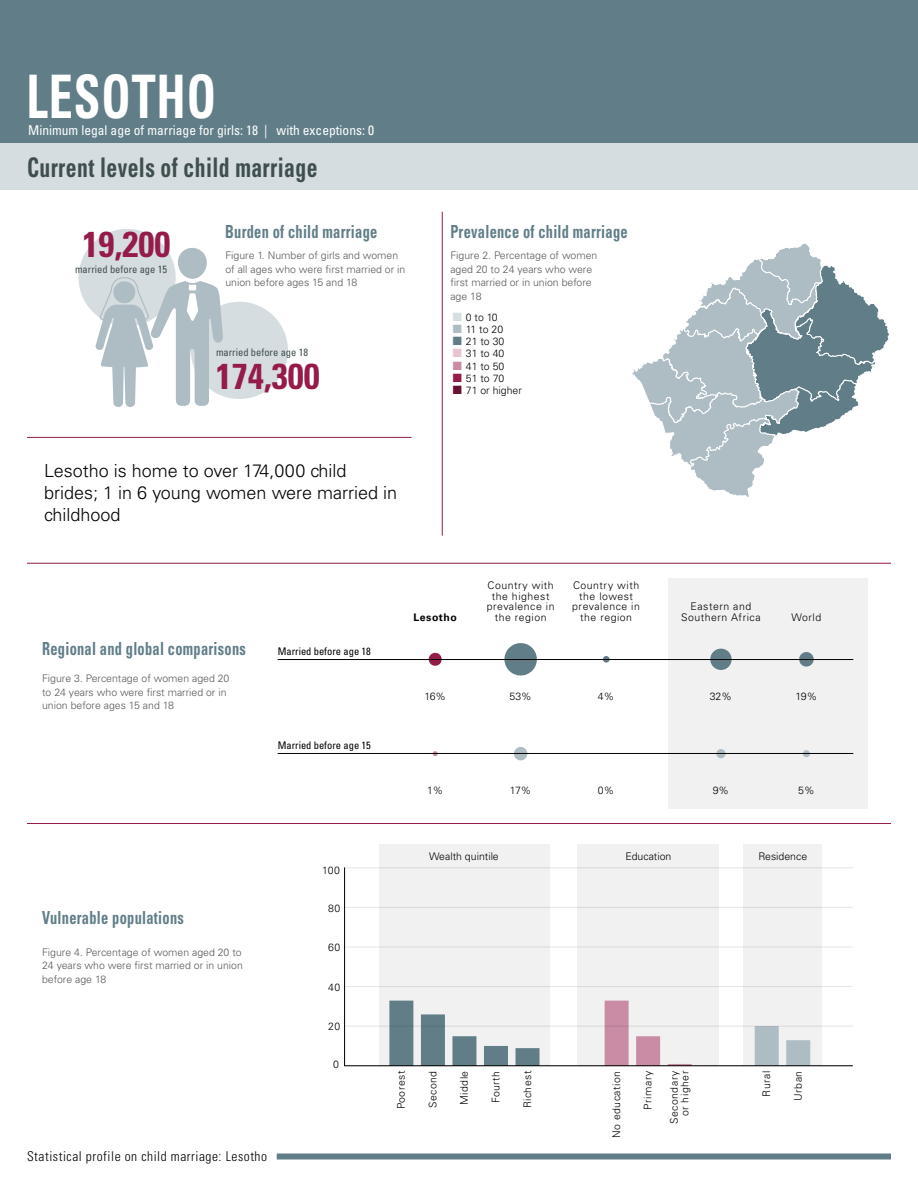
<style>
.page{position:relative;width:918px;height:1188px;background:#fff}
.page>*{position:absolute;margin:0;border:0;box-sizing:border-box;transform-origin:0 0}
.t1{font:81px "Chartwell Bubbles";color:#617e88}
.t2{font:81px "Chartwell Bubbles";color:#aebdc4}
.t3{font:81px "Chartwell Bubbles";color:#951b4b}
.t4{font:81px "Chartwell Bubbles";color:#ca8ba4}
.t5{font:700 condensed 60px "Univers LT Std";letter-spacing:.02em;color:#fff;scale:.8 1}
.t6{font:700 condensed 36px "Univers LT Std";color:#951b4b}
.t7{font:700 condensed 27px "Univers LT Std";letter-spacing:.02em;color:#3f4e4e;scale:.8 1}
.t8{font:700 condensed 18px "Univers LT Std";letter-spacing:.02em;color:#617e88;scale:.8 1}
.t9{font:300 18px/21.6px "Univers LT Std";color:#000}
.t10{font:condensed 13.5px "Univers LT Std";color:#fff}
.t11{font:300 condensed 13.5px "Univers LT Std";letter-spacing:.04em;color:#000}
.t12{font:300 10.5px/13.5px "Univers LT Std";color:#58595b}
.t13{font:300 10.5px/10.5px "Univers LT Std";letter-spacing:.05em;color:#000;text-align:center}
.t14{font:300 10.5px "Univers LT Std";color:#000}
.t15{font:condensed 10.5px "Univers LT Std";color:#3f4e4e}
.t16{font:condensed 10.5px "Univers LT Std";color:#000}
.t17{font:700 10.5px "Univers LT Std";letter-spacing:.05em;color:#000}
.s1{color:#d6dde0}
.s2{color:#aebdc4}
.s3{color:#617e88}
.s4{color:#e7c4d0}
.s5{color:#ca8ba4}
.s6{color:#951b4b}
.s7{color:#661234}
</style>
<div class="page">
<div style="left:0;top:0;width:918px;height:183px;background:#617e88"></div>
<div style="left:0;top:144px;width:918px;height:46px;background:#d6dde0"></div>
<div style="left:79px;top:229px;width:97px;height:97px;background:#d6dde0;border-radius:50%"></div>
<div style="left:191px;top:302px;width:97px;height:97px;background:#d6dde0;border-radius:50%"></div>
<svg style="left:96px;top:248px;width:127px;height:159px"></svg>
<hr style="left:442px;top:212px;width:1px;height:324px;background:#951b4b">
<hr style="left:27px;top:437px;width:384px;height:1px;background:#951b4b">
<hr style="left:27px;top:563px;width:864px;height:1px;background:#951b4b">
<hr style="left:27px;top:823px;width:864px;height:1px;background:#951b4b">
<div style="left:379px;top:844px;width:170px;height:222px;background:#f1f1f2"></div>
<div style="left:578px;top:844px;width:141px;height:222px;background:#f1f1f2"></div>
<div style="left:744px;top:844px;width:78px;height:222px;background:#f1f1f2"></div>
<div style="left:668px;top:578px;width:200px;height:231px;background:#f1f1f2"></div>
<div style="left:277px;top:1154px;width:614px;height:6px;background:#617e88"></div>
<svg style="left:632px;top:243px;width:257px;height:254px"></svg>
<hr style="left:278px;top:753px;width:575px;height:1px;background:#000">
<hr style="left:278px;top:659px;width:575px;height:1px;background:#000">
<svg style="left:344px;top:867px;width:509px;height:199px"></svg>
<h2 class="t5" style="left:27px;top:59px;width:239px">LESOTHO</h2>
<p class="t10" style="left:28px;top:122px;width:347px">Minimum legal age of marriage for girls: 18 | with exceptions: 0</p>
<h3 class="t7" style="left:27px;top:151px;width:365px">Current levels of child marriage</h3>
<h3 class="t6" style="left:83px;top:222px;width:89px">19,200</h3>
<p class="t15" style="left:75px;top:262px;width:94px">married before age 15</p>
<h3 class="t8" style="left:225px;top:220px;width:192px">Burden of child marriage</h3>
<p class="t12" style="left:225px;top:249px;width:181px">Figure 1. Number of girls and women of all ages who were first married or in union before ages 15 and 18</p>
<p class="t15" style="left:216px;top:345px;width:94px">married before age 18</p>
<h3 class="t6" style="left:216px;top:354px;width:105px">174,300</h3>
<h3 class="t8" style="left:450px;top:220px;width:223px">Prevalence of child marriage</h3>
<p class="t12" style="left:450px;top:249px;width:149px">Figure 2. Percentage of women aged 20 to 24 years who were first married or in union before age 18</p>
<p class="t13" style="left:453px;top:312px;width:46px"><span class="s1">■</span> 0 to 10</p>
<p class="t13" style="left:453px;top:324px;width:52px"><span class="s2">■</span> 11 to 20</p>
<p class="t13" style="left:453px;top:336px;width:53px"><span class="s3">■</span> 21 to 30</p>
<p class="t13" style="left:453px;top:349px;width:53px"><span class="s4">■</span> 31 to 40</p>
<p class="t13" style="left:453px;top:361px;width:53px"><span class="s5">■</span> 41 to 50</p>
<p class="t13" style="left:453px;top:373px;width:53px"><span class="s6">■</span> 51 to 70</p>
<p class="t14" style="left:453px;top:384px;width:70px"><span class="s7">■</span> 71 or higher</p>
<h3 class="t9" style="left:44px;top:460px;width:354px">Lesotho is home to over 174,000 child brides; 1 in 6 young women were married in childhood</h3>
<h3 class="t8" style="left:42px;top:638px;width:256px">Regional and global comparisons</h3>
<p class="t12" style="left:42px;top:672px;width:189px">Figure 3. Percentage of women aged 20 to 24 years who were first married or in union before ages 15 and 18</p>
<p class="t16" style="left:278px;top:645px;width:95px">Married before age 18</p>
<p class="t16" style="left:278px;top:739px;width:95px">Married before age 15</p>
<h3 class="t8" style="left:42px;top:906px;width:179px">Vulnerable populations</h3>
<p class="t12" style="left:42px;top:945px;width:202px;text-align:justify">Figure 4. Percentage of women aged 20 to 24 years who were first married or in union before age 18</p>
<p class="t13" style="left:322px;top:865px;width:19px">100</p>
<p class="t13" style="left:328px;top:903px;width:14px">80</p>
<p class="t13" style="left:328px;top:942px;width:14px">60</p>
<p class="t13" style="left:328px;top:982px;width:14px">40</p>
<p class="t13" style="left:328px;top:1021px;width:14px">20</p>
<p class="t13" style="left:333px;top:1059px;width:7px">0</p>
<p class="t13" style="left:487px;top:580px;width:69px">Country with the highest prevalence in the region</p>
<p class="t13" style="left:572px;top:580px;width:69px">Country with the lowest prevalence in the region</p>
<p class="t17" style="left:414px;top:611px;width:45px">Lesotho</p>
<p class="t13" style="left:681px;top:601px;width:81px">Eastern and<br>Southern Africa</p>
<p class="t13" style="left:792px;top:612px;width:31px">World</p>
<h1 class="t3" style="left:427px;top:610px;width:18px">16</h1>
<h1 class="t1" style="left:502px;top:610px;width:38px">53</h1>
<h1 class="t1" style="left:601px;top:610px;width:134px">4 32</h1>
<h1 class="t1" style="left:797px;top:610px;width:20px">19</h1>
<p class="t13" style="left:424px;top:691px;width:23px">16%</p>
<p class="t13" style="left:510px;top:691px;width:24px">53%</p>
<p class="t13" style="left:598px;top:691px;width:18px">4%</p>
<p class="t13" style="left:710px;top:691px;width:24px">32%</p>
<p class="t13" style="left:796px;top:691px;width:23px">19%</p>
<h1 class="t4" style="left:431px;top:704px;width:11px">1</h1>
<h1 class="t2" style="left:512px;top:704px;width:19px">17</h1>
<h1 class="t2" style="left:714px;top:704px;width:15px">9</h1>
<h1 class="t2" style="left:801px;top:704px;width:13px">5</h1>
<p class="t13" style="left:427px;top:785px;width:18px">1%</p>
<p class="t13" style="left:510px;top:785px;width:23px">17%</p>
<p class="t13" style="left:598px;top:785px;width:18px">0%</p>
<p class="t13" style="left:713px;top:785px;width:18px">9%</p>
<p class="t13" style="left:798px;top:785px;width:18px">5%</p>
<p class="t14" style="left:429px;top:850px;width:71px">Wealth quintile</p>
<p class="t14" style="left:625px;top:850px;width:48px">Education</p>
<p class="t14" style="left:758px;top:850px;width:50px">Residence</p>
<p class="t11" style="left:27px;top:1148px;width:242px">Statistical profile on child marriage: Lesotho</p>
<p class="t13" style="left:611px;top:1138px;width:69px;rotate:-90deg">No education</p>
<p class="t13" style="left:643px;top:1110px;width:40px;rotate:-90deg">Primary</p>
<p class="t13" style="left:669px;top:1124px;width:55px;text-align:right;rotate:-90deg">Secondary or higher</p>
<p class="t13" style="left:396px;top:1109px;width:40px;rotate:-90deg">Poorest</p>
<p class="t13" style="left:427px;top:1108px;width:39px;rotate:-90deg">Second</p>
<p class="t13" style="left:459px;top:1105px;width:36px;rotate:-90deg">Middle</p>
<p class="t13" style="left:491px;top:1103px;width:34px;rotate:-90deg">Fourth</p>
<p class="t13" style="left:522px;top:1108px;width:39px;rotate:-90deg">Richest</p>
<p class="t13" style="left:761px;top:1097px;width:27px;rotate:-90deg">Rural</p>
<p class="t13" style="left:793px;top:1101px;width:32px;rotate:-90deg">Urban</p>
</div>
